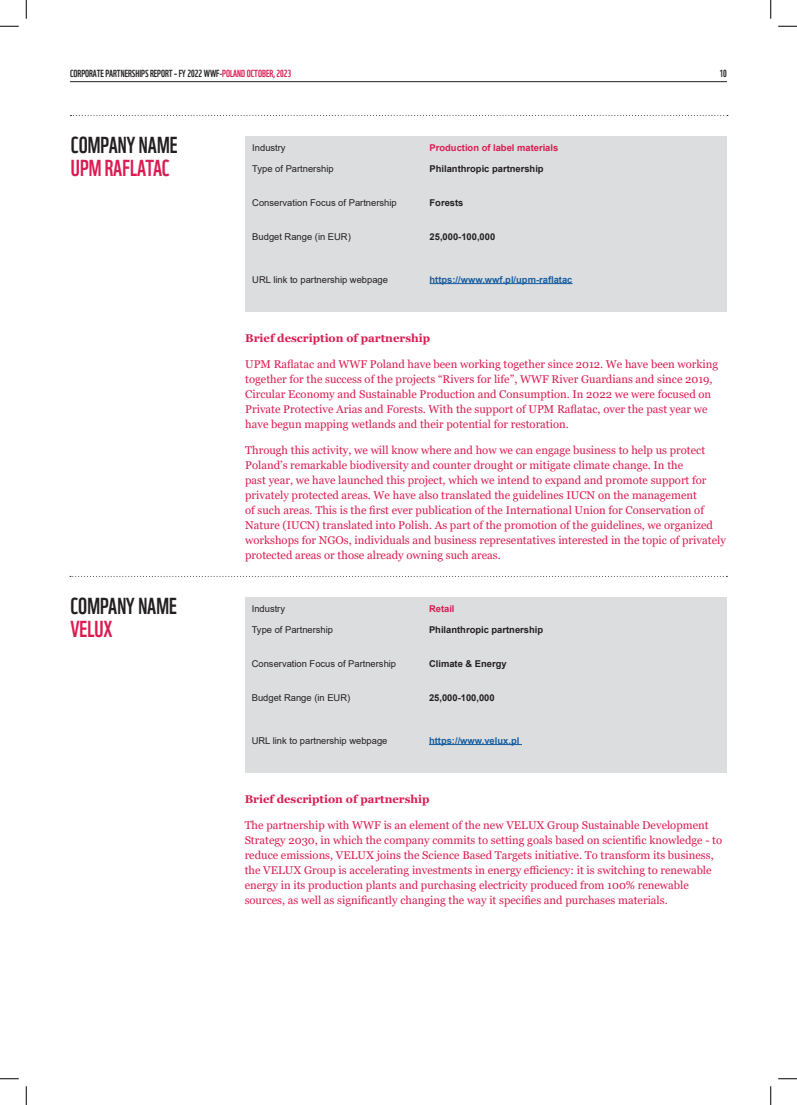
<style>
.page{position:relative;width:797px;height:1105px;background:#fff}
.page>*{position:absolute;margin:0;border:0;box-sizing:border-box;transform-origin:0 0}
.Subhead{font:22.5px/22.5px "WWF";color:#231f20}
.Bodycopy{font:11.25px/15px "Georgia";color:#d91c52}
.Bodycopy-2{font:700 11.25px "Georgia";color:#d91c52}
.t1{font:10px "WWF";color:#231f20}
.Copyright_Credit{font:9.38px "Arial";color:#231f20}
.Copyright_Credit-2{font:700 9.38px "Arial";color:#231f20}
.Copyright_Credit-3{font:700 9.38px "Arial";color:#175d9e}
.Copyright_Credit-4{font:700 9.38px "Arial";color:#d91c52}
.s1{color:#d91c52}
</style>
<div class="page">
<hr style="left:70px;top:81px;width:657px;height:1px;background:#231f20">
<svg style="left:70px;top:115px;width:658px;height:1px"></svg>
<div style="left:245px;top:137px;width:482px;height:175px;background:#dcdddf"></div>
<hr style="left:429px;top:283px;width:143px;height:1px;background:#175d9e">
<svg style="left:70px;top:576px;width:657px;height:1px"></svg>
<div style="left:245px;top:598px;width:481px;height:175px;background:#dcdddf"></div>
<hr style="left:429px;top:744px;width:93px;height:1px;background:#175d9e">
<svg style="left:0;top:25px;width:19px;height:2px"></svg>
<svg style="left:778px;top:25px;width:19px;height:2px"></svg>
<svg style="left:0;top:1078px;width:19px;height:1px"></svg>
<svg style="left:778px;top:1078px;width:19px;height:1px"></svg>
<svg style="left:25px;top:0;width:2px;height:19px"></svg>
<svg style="left:25px;top:1086px;width:2px;height:19px"></svg>
<svg style="left:770px;top:0;width:1px;height:19px"></svg>
<svg style="left:770px;top:1086px;width:1px;height:19px"></svg>
<p class="t1" style="left:70px;top:65px;width:223px">CORPORATE PARTNERSHIPS REPORT – FY 2022 WWF-<span class="s1">POLAND OCTOBER, 2023</span></p>
<p class="t1" style="left:719px;top:65px;width:9px">10</p>
<p class="Subhead" style="left:71px;top:132px;width:108px">COMPANY NAME<br><span class="s1">UPM RAFLATAC</span></p>
<p class="Subhead" style="left:70px;top:592px;width:108px">COMPANY NAME<br><span class="s1">VELUX</span></p>
<p class="Copyright_Credit" style="left:252px;top:141px;width:35px">Industry</p>
<p class="Copyright_Credit-4" style="left:429px;top:141px;width:130px">Production of label materials</p>
<p class="Copyright_Credit" style="left:252px;top:162px;width:83px">Type of Partnership</p>
<p class="Copyright_Credit-2" style="left:429px;top:162px;width:116px">Philanthropic partnership</p>
<p class="Copyright_Credit" style="left:252px;top:196px;width:146px">Conservation Focus of Partnership</p>
<p class="Copyright_Credit-2" style="left:429px;top:196px;width:35px">Forests</p>
<p class="Copyright_Credit" style="left:252px;top:230px;width:100px">Budget Range (in EUR)</p>
<p class="Copyright_Credit-2" style="left:429px;top:230px;width:67px">25,000-100,000</p>
<p class="Copyright_Credit" style="left:252px;top:273px;width:137px">URL link to partnership webpage</p>
<p class="Copyright_Credit-3" style="left:429px;top:273px;width:144px">https://www.wwf.pl/upm-raflatac</p>
<p class="Bodycopy-2" style="left:245px;top:331px;width:186px">Brief description of partnership</p>
<p class="Bodycopy" style="left:245px;top:357px;width:474px">UPM Raflatac and WWF Poland have been working together since 2012. We have been working together for the success of the projects “Rivers for life”, WWF River Guardians and since 2019, Circular Economy and Sustainable Production and Consumption. In 2022 we were focused on Private Protective Arias and Forests. With the support of UPM Raflatac, over the past year we have begun mapping wetlands and their potential for restoration.</p>
<p class="Bodycopy" style="left:245px;top:442px;width:482px">Through this activity, we will know where and how we can engage business to help us protect Poland’s remarkable biodiversity and counter drought or mitigate climate change. In the<br>past year, we have launched this project, which we intend to expand and promote support for privately protected areas. We have also translated the guidelines IUCN on the management<br>of such areas. This is the first ever publication of the International Union for Conservation of Nature (IUCN) translated into Polish. As part of the promotion of the guidelines, we organized workshops for NGOs, individuals and business representatives interested in the topic of privately protected areas or those already owning such areas.</p>
<p class="Copyright_Credit" style="left:252px;top:602px;width:35px">Industry</p>
<p class="Copyright_Credit-4" style="left:429px;top:602px;width:27px">Retail</p>
<p class="Copyright_Credit" style="left:252px;top:623px;width:83px">Type of Partnership</p>
<p class="Copyright_Credit-2" style="left:429px;top:623px;width:116px">Philanthropic partnership</p>
<p class="Copyright_Credit" style="left:252px;top:657px;width:146px">Conservation Focus of Partnership</p>
<p class="Copyright_Credit-2" style="left:429px;top:657px;width:79px">Climate &amp; Energy</p>
<p class="Copyright_Credit" style="left:252px;top:691px;width:100px">Budget Range (in EUR)</p>
<p class="Copyright_Credit-2" style="left:429px;top:691px;width:67px">25,000-100,000</p>
<p class="Copyright_Credit" style="left:252px;top:734px;width:137px">URL link to partnership webpage</p>
<p class="Copyright_Credit-3" style="left:429px;top:734px;width:92px">https://www.velux.pl</p>
<p class="Bodycopy-2" style="left:245px;top:792px;width:186px">Brief description of partnership</p>
<p class="Bodycopy" style="left:245px;top:818px;width:479px">The partnership with WWF is an element of the new VELUX Group Sustainable Development Strategy 2030, in which the company commits to setting goals based on scientific knowledge - to reduce emissions, VELUX joins the Science Based Targets initiative. To transform its business, the VELUX Group is accelerating investments in energy efficiency: it is switching to renewable energy in its production plants and purchasing electricity produced from 100% renewable sources, as well as significantly changing the way it specifies and purchases materials.</p>
</div>
